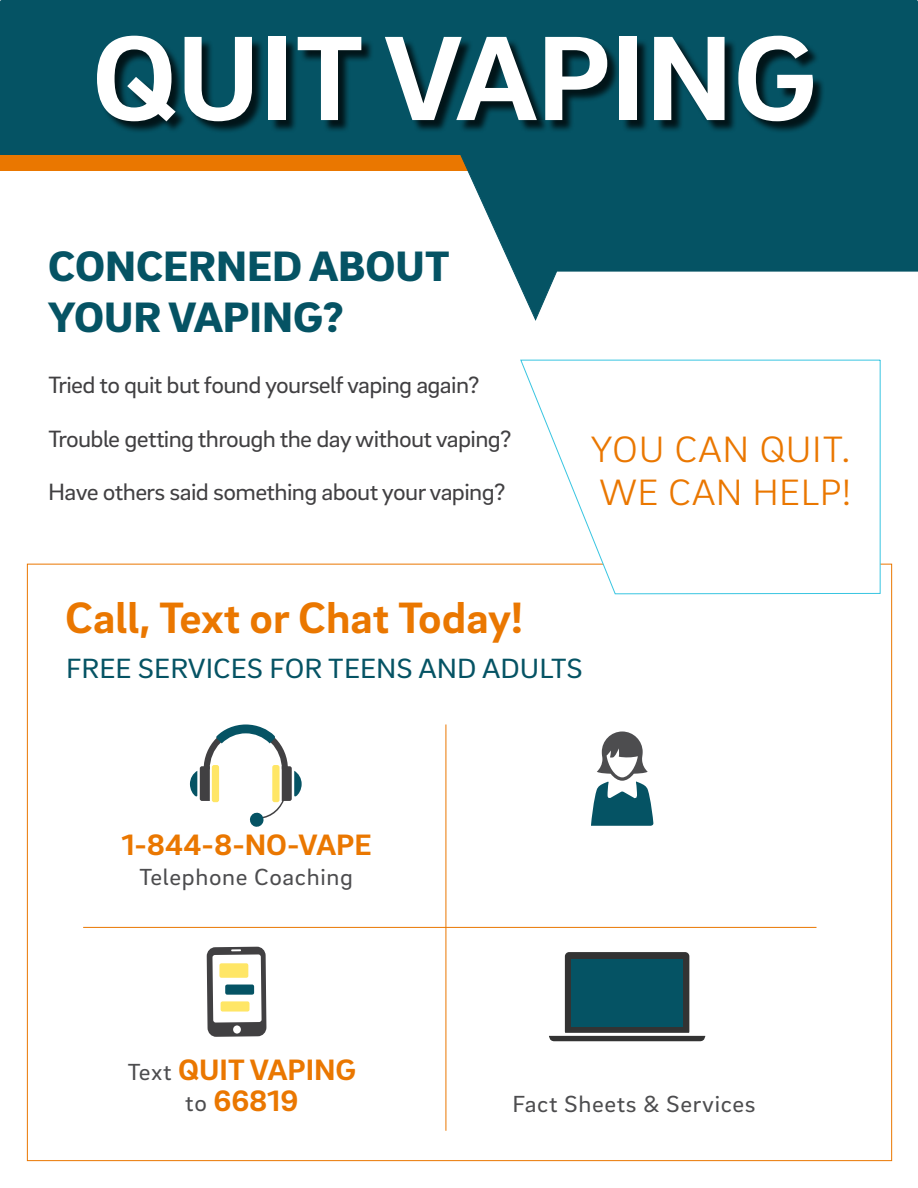
<style>
.page{position:relative;width:918px;height:1188px;background:#fff}
.page>*{position:absolute;margin:0;border:0;box-sizing:border-box;transform-origin:0 0}
.t1{font:700 123px "Brix Sans";color:#fff;scale:1.05 1}
.t2{font:700 45px "Brix Sans";color:#ea7700;scale:1.05 1}
.t3{font:900 43.5px/50.8px "Brix Sans";color:#055364;scale:1.05 1}
.t4{font:300 37.5px/43.5px "Brix Sans";letter-spacing:.01em;color:#ea7700;scale:1.05 1}
.t5{font:700 30.15px/31.5px "Brix Sans";color:#ea7700;text-align:center;scale:1.05 1}
.t6{font:28.5px "Brix Sans";color:#055364;scale:1.05 1}
.t7{font:24.15px "Brix Sans";letter-spacing:-.025em;color:#414042;scale:1.05 1}
.t8{font:23.85px "Brix Sans";letter-spacing:.025em;color:#4d4d4f;scale:1.05 1}
.s1{font-weight:400;font-size:23.85px;color:#4d4d4f}
</style>
<div class="page">
<svg style="left:207px;top:947px;width:59px;height:90px"></svg>
<div style="left:233px;top:1025px;width:8px;height:9px;background:#fff;border-radius:50%"></div>
<div style="left:219px;top:963px;width:29px;height:15px;background:#ffe666;border-radius:2px"></div>
<div style="left:225px;top:985px;width:29px;height:10px;background:#055364;border-radius:2px"></div>
<div style="left:221px;top:1001px;width:29px;height:11px;background:#ffe666;border-radius:2px"></div>
<svg style="left:591px;top:732px;width:63px;height:94px"></svg>
<div style="left:0;top:0;width:918px;height:171px;background:#055364;border-radius:2px"></div>
<div style="left:99px;top:38px;width:727px;height:96px;background:#000;opacity:.75"></div>
<svg style="left:190px;top:724px;width:112px;height:103px"></svg>
<div style="left:272px;top:765px;width:8px;height:37px;background:#ffe666;border-radius:2px"></div>
<div style="left:0;top:155px;width:918px;height:16px;background:#ea7700"></div>
<svg style="left:549px;top:952px;width:156px;height:89px"></svg>
<svg style="left:460px;top:155px;width:458px;height:166px"></svg>
<hr style="left:446px;top:724px;width:1px;height:407px;background:#ea7700">
<hr style="left:83px;top:927px;width:734px;height:1px;background:#ea7700">
<svg style="left:520px;top:360px;width:361px;height:234px"></svg>
<h1 class="t1" style="left:92px;top:-2px;width:692px">QUIT VAPING</h1>
<h3 class="t3" style="left:48px;top:239px;width:384px">CONCERNED ABOUT<br>YOUR VAPING?</h3>
<p class="t7" style="left:48px;top:370px;width:412px">Tried to quit but found yourself vaping again?</p>
<p class="t7" style="left:48px;top:423px;width:443px">Trouble getting through the day without vaping?</p>
<p class="t7" style="left:48px;top:476px;width:437px">Have others said something about your vaping?</p>
<h3 class="t4" style="left:591px;top:426px;width:250px">YOU CAN QUIT.<br>WE CAN HELP!</h3>
<h2 class="t2" style="left:65px;top:588px;width:437px">Call, Text or Chat Today!</h2>
<p class="t6" style="left:66px;top:650px;width:494px">FREE SERVICES FOR TEENS AND ADULTS</p>
<p class="t5" style="left:122px;top:828px;width:240px">1-844-8-NO-VAPE</p>
<p class="t8" style="left:139px;top:862px;width:205px">Telephone Coaching</p>
<p class="t5" style="left:128px;top:1052px;width:219px"><span class="s1">Text</span> QUIT VAPING <span class="s1">to</span> 66819</p>
<p class="t8" style="left:512px;top:1089px;width:233px">Fact Sheets &amp; Services</p>
</div>
